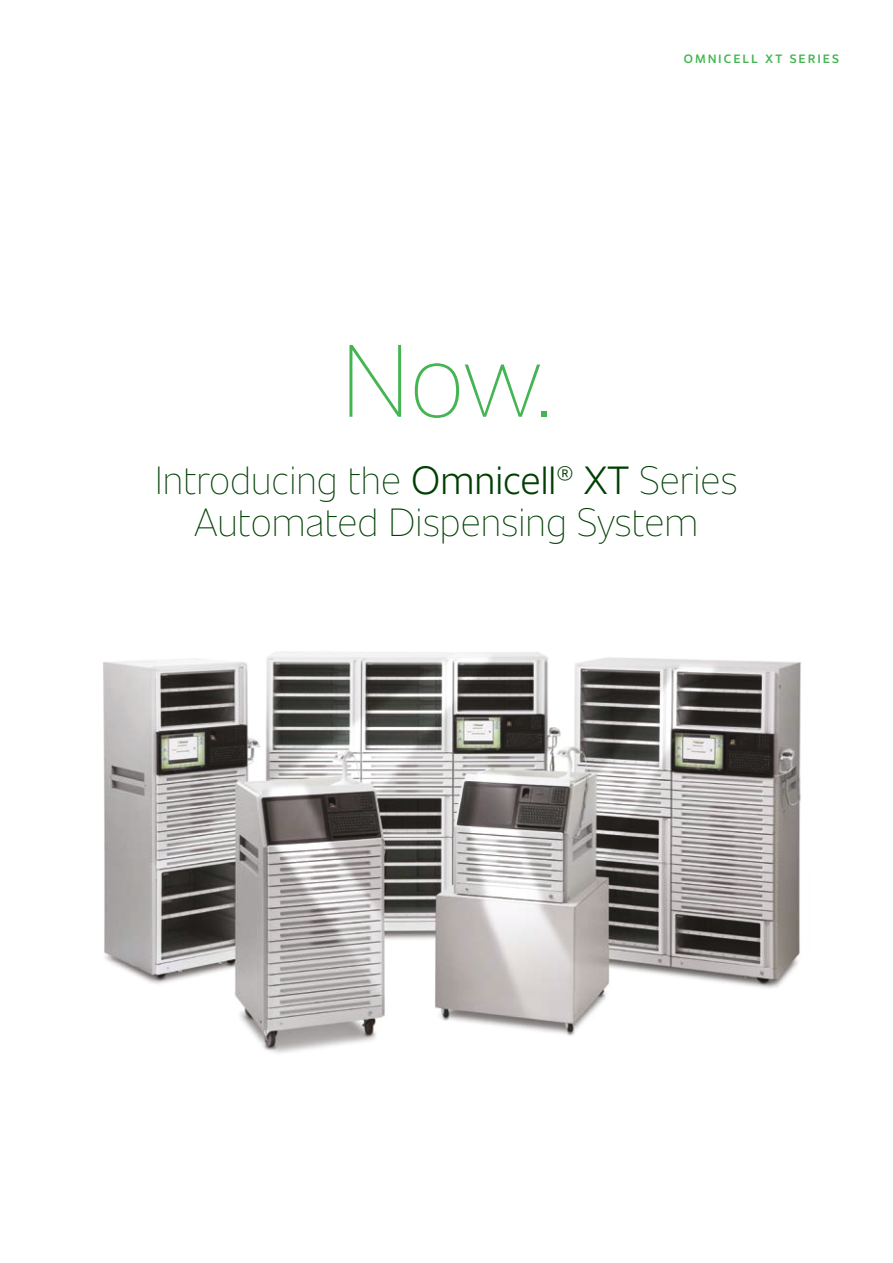
<style>
.page{position:relative;width:893px;height:1263px;background:#fff}
.page>*{position:absolute;margin:0;border:0;box-sizing:border-box;transform-origin:0 0}
.t1{font:200 102px "Unitext";color:#45b554}
.t2{font:200 39px/42px "Unitext";color:#014003;text-align:center}
.t3{font:600 12px "Unitext";letter-spacing:.2em;color:#45b554}
.s1{font-weight:300}
</style>
<div class="page">
<img style="left:103px;top:652px;width:698px;height:402px">
<h1 class="t1" style="left:341px;top:309px;width:212px">Now.</h1>
<p class="t3" style="left:684px;top:50px;width:157px">OMNICELL XT SERIES</p>
<p class="t2" style="left:155px;top:457px;width:584px">Introducing the <span class="s1">Omnicell® XT</span> Series<br>Automated Dispensing System</p>
</div>
